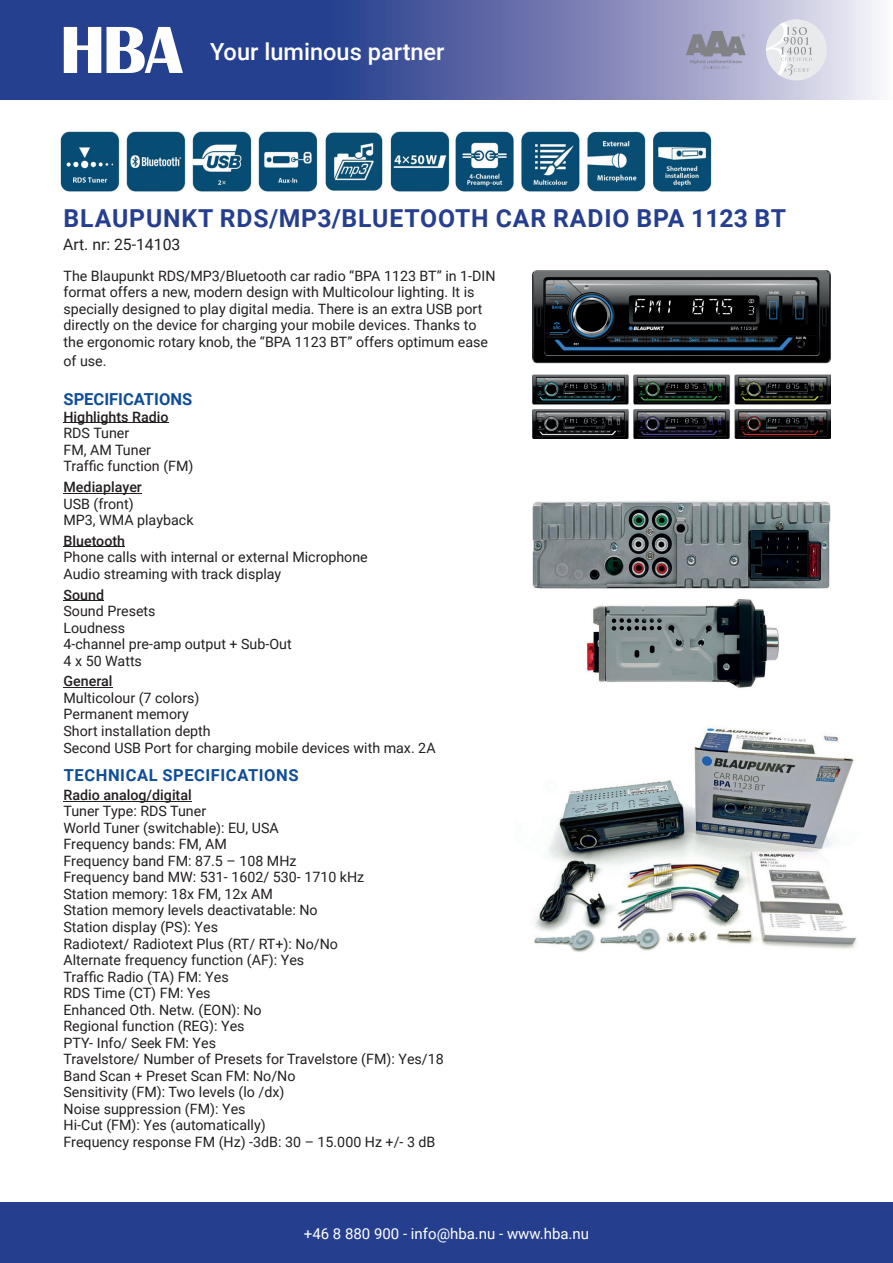
<style>
.page{position:relative;width:893px;height:1263px;background:#fff}
.page>*{position:absolute;margin:0;border:0;box-sizing:border-box;transform-origin:0 0}
.t1{font:700 24.75px "Roboto";letter-spacing:.035em;color:#253f8e}
.t2{font:500 23.55px "Roboto";color:#fff}
.t3{font:700 16.5px "Roboto";letter-spacing:.035em;color:#0f4d96}
.t4{font:700 16.5px "Roboto";color:#0f4d96}
.t5{font:15.75px "Roboto";color:#231f20}
.t6{font:15px "Roboto";color:#fff}
.t7{font:14.25px/16.5px "Roboto";color:#231f20}
.t8{font:500 14.25px "Roboto";color:#231f20}
</style>
<div class="page">
<svg style="left:0;top:0;width:878px;height:99px;background:#5f6daa"></svg>
<div style="left:0;top:1203px;width:893px;height:60px;background:#253f8e"></div>
<div style="left:766px;top:19px;width:61px;height:62px;background:#e9eaeb;border-radius:50%"></div>
<svg style="left:766px;top:22px;width:46px;height:59px"></svg>
<svg style="left:64px;top:27px;width:119px;height:46px"></svg>
<svg style="left:686px;top:31px;width:60px;height:38px;background:#9798ad"></svg>
<hr style="left:64px;top:422px;width:105px;height:1px;background:#231f20">
<hr style="left:64px;top:493px;width:78px;height:1px;background:#231f20">
<hr style="left:64px;top:546px;width:61px;height:1px;background:#231f20">
<hr style="left:64px;top:600px;width:40px;height:1px;background:#231f20">
<hr style="left:64px;top:687px;width:49px;height:1px;background:#231f20">
<hr style="left:64px;top:801px;width:128px;height:1px;background:#231f20">
<img style="left:533px;top:270px;width:297px;height:169px">
<img style="left:534px;top:725px;width:323px;height:227px">
<img style="left:532px;top:500px;width:299px;height:89px">
<img style="left:587px;top:599px;width:192px;height:89px">
<img style="left:61px;top:132px;width:651px;height:59px">
<h2 class="t2" style="left:210px;top:35px;width:236px">Your luminous partner</h2>
<h1 class="t1" style="left:64px;top:201px;width:724px">BLAUPUNKT RDS/MP3/BLUETOOTH CAR RADIO BPA 1123 BT</h1>
<p class="t5" style="left:63px;top:233px;width:119px">Art. nr: 25-14103</p>
<p class="t7" style="left:64px;top:267px;width:434px">The Blaupunkt RDS/MP3/Bluetooth car radio “BPA 1123 BT” in 1-DIN format offers a new, modern design with Multicolour lighting. It is specially designed to play digital media. There is an extra USB port directly on the device for charging your mobile devices. Thanks to the ergonomic rotary knob, the “BPA 1123 BT” offers optimum ease</p>
<p class="t7" style="left:64px;top:352px;width:45px">of use.</p>
<p class="t4" style="left:64px;top:388px;width:130px">SPECIFICATIONS</p>
<p class="t8" style="left:64px;top:407px;width:107px">Highlights Radio</p>
<p class="t7" style="left:64px;top:424px;width:132px">RDS Tuner<br>FM, AM Tuner<br>Traffic function (FM)</p>
<p class="t8" style="left:64px;top:477px;width:80px">Mediaplayer</p>
<p class="t7" style="left:64px;top:495px;width:132px">USB (front)<br>MP3, WMA playback</p>
<p class="t8" style="left:64px;top:531px;width:63px">Bluetooth</p>
<p class="t7" style="left:64px;top:548px;width:306px">Phone calls with internal or external Microphone<br>Audio streaming with track display</p>
<p class="t8" style="left:64px;top:584px;width:42px">Sound</p>
<p class="t7" style="left:64px;top:602px;width:230px">Sound Presets<br>Loudness<br>4-channel pre-amp output + Sub-Out<br>4 x 50 Watts</p>
<p class="t8" style="left:64px;top:671px;width:51px">General</p>
<p class="t7" style="left:64px;top:689px;width:374px">Multicolour (7 colors)<br>Permanent memory<br>Short installation depth<br>Second USB Port for charging mobile devices with max. 2A</p>
<p class="t3" style="left:64px;top:764px;width:236px">TECHNICAL SPECIFICATIONS</p>
<p class="t8" style="left:64px;top:785px;width:130px">Radio analog/digital</p>
<p class="t7" style="left:64px;top:803px;width:382px">Tuner Type: RDS Tuner<br>World Tuner (switchable): EU, USA<br>Frequency bands: FM, AM<br>Frequency band FM: 87.5 – 108 MHz<br>Frequency band MW: 531- 1602/ 530- 1710 kHz<br>Station memory: 18x FM, 12x AM<br>Station memory levels deactivatable: No<br>Station display (PS): Yes<br>Radiotext/ Radiotext Plus (RT/ RT+): No/No<br>Alternate frequency function (AF): Yes<br>Traffic Radio (TA) FM: Yes<br>RDS Time (CT) FM: Yes<br>Enhanced Oth. Netw. (EON): No<br>Regional function (REG): Yes<br>PTY- Info/ Seek FM: Yes<br>Travelstore/ Number of Presets for Travelstore (FM): Yes/18<br>Band Scan + Preset Scan FM: No/No<br>Sensitivity (FM): Two levels (lo /dx)<br>Noise suppression (FM): Yes<br>Hi-Cut (FM): Yes (automatically)<br>Frequency response FM (Hz) -3dB: 30 – 15.000 Hz +/- 3 dB</p>
<p class="t6" style="left:304px;top:1223px;width:287px">+46 8 880 900 - info@hba.nu - www.hba.nu</p>
</div>
